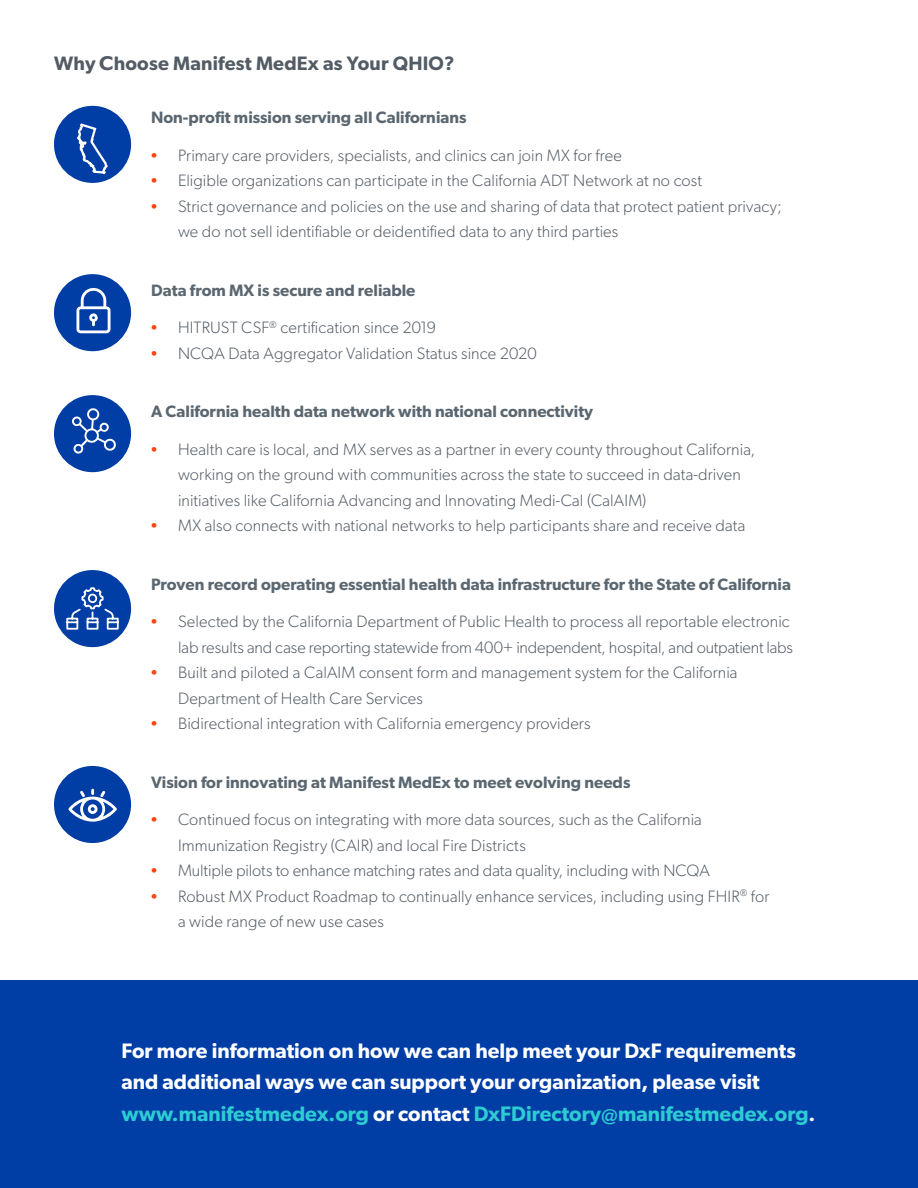
<style>
.page{position:relative;width:918px;height:1188px;background:#fff}
.page>*{position:absolute;margin:0;border:0;box-sizing:border-box;transform-origin:0 0}
.t1{font:600 21px/31.5px "Gibson";color:#fff}
.t2{font:600 19.5px "Gibson";letter-spacing:.01em;color:#535c65}
.t3{font:300 16.5px/25.5px "Gibson";letter-spacing:.005em;color:#535c65}
.t4{font:600 16.5px "Gibson";color:#5b6770}
.s1{font-weight:700}
.s2{font-family:"EB Garamond";font-weight:600;color:#fa4616}
.s3{color:#2dccd3}
</style>
<div class="page">
<div style="left:54px;top:106px;width:77px;height:77px;background:#003da5;border-radius:50%"></div>
<div style="left:54px;top:274px;width:77px;height:77px;background:#003da5;border-radius:50%"></div>
<div style="left:54px;top:570px;width:77px;height:77px;background:#003da5;border-radius:50%"></div>
<div style="left:54px;top:766px;width:77px;height:77px;background:#003da5;border-radius:50%"></div>
<svg style="left:76px;top:123px;width:34px;height:60px"></svg>
<svg style="left:76px;top:287px;width:35px;height:46px"></svg>
<div style="left:54px;top:395px;width:77px;height:77px;background:#003da5;border-radius:50%"></div>
<svg style="left:72px;top:408px;width:44px;height:46px"></svg>
<svg style="left:68px;top:789px;width:49px;height:33px"></svg>
<svg style="left:66px;top:587px;width:53px;height:43px"></svg>
<div style="left:0;top:981px;width:918px;height:207px;background:#003da5"></div>
<p class="t2" style="left:54px;top:51px;width:402px">Why <span class="s1">C</span>hoose Manifest MedEx as Your QHIO?</p>
<p class="t4" style="left:151px;top:108px;width:317px">Non-profit mission serving all Californians</p>
<p class="t3" style="left:151px;top:142px;width:472px"><span class="s2">•</span> Primary care providers, specialists, and clinics can join MX for free</p>
<p class="t3" style="left:151px;top:168px;width:553px"><span class="s2">•</span> Eligible organizations can participate in the California ADT Network at no cost</p>
<p class="t3" style="left:178px;top:193px;width:605px;text-indent:-27px"><span class="s2">•</span> Strict governance and policies on the use and sharing of data that protect patient privacy; we do not sell identifiable or deidentified data to any third parties</p>
<p class="t4" style="left:151px;top:280px;width:266px">Data from MX is secure and reliable</p>
<p class="t3" style="left:151px;top:315px;width:287px"><span class="s2">•</span> HITRUST CSF<sup>®</sup> certification since 2019</p>
<p class="t3" style="left:151px;top:340px;width:387px"><span class="s2">•</span> NCQA Data Aggregator Validation Status since 2020</p>
<p class="t4" style="left:151px;top:402px;width:444px">A California health data network with national connectivity</p>
<p class="t3" style="left:178px;top:436px;width:579px;text-indent:-27px"><span class="s2">•</span> Health care is local, and MX serves as a partner in every county throughout California, working on the ground with communities across the state to succeed in data-driven initiatives like California Advancing and Innovating Medi-Cal (CalAIM)</p>
<p class="t3" style="left:151px;top:513px;width:596px"><span class="s2">•</span> MX also connects with national networks to help participants share and receive data</p>
<p class="t4" style="left:151px;top:574px;width:641px">Proven record operating essential health data infrastructure for the State of California</p>
<p class="t3" style="left:151px;top:609px;width:643px;text-align:right"><span class="s2">•</span> Selected by the California Department of Public Health to process all reportable electronic lab results and case reporting statewide from 400+ independent, hospital, and outpatient labs</p>
<p class="t3" style="left:178px;top:660px;width:561px;text-indent:-27px"><span class="s2">•</span> Built and piloted a CalAIM consent form and management system for the California<br>Department of Health Care Services</p>
<p class="t3" style="left:151px;top:711px;width:441px"><span class="s2">•</span> Bidirectional integration with California emergency providers</p>
<p class="t4" style="left:151px;top:772px;width:481px">Vision for innovating at Manifest MedEx to meet evolving needs</p>
<p class="t3" style="left:178px;top:807px;width:525px;text-indent:-27px"><span class="s2">•</span> Continued focus on integrating with more data sources, such as the California<br>Immunization Registry (CAIR) and local Fire Districts</p>
<p class="t3" style="left:151px;top:858px;width:560px"><span class="s2">•</span> Multiple pilots to enhance matching rates and data quality, including with NCQA</p>
<p class="t3" style="left:178px;top:883px;width:593px;text-indent:-27px"><span class="s2">•</span> Robust MX Product Roadmap to continually enhance services, including using FHIR<sup>®</sup> for a wide range of new use cases</p>
<p class="t1" style="left:122px;top:1034px;width:695px">For more information on how we can help meet your DxF requirements and additional ways we can support your organization, please visit <span class="s3">www.manifestmedex.org</span> or contact <span class="s3">DxFDirectory@manifestmedex.org</span>.</p>
</div>
